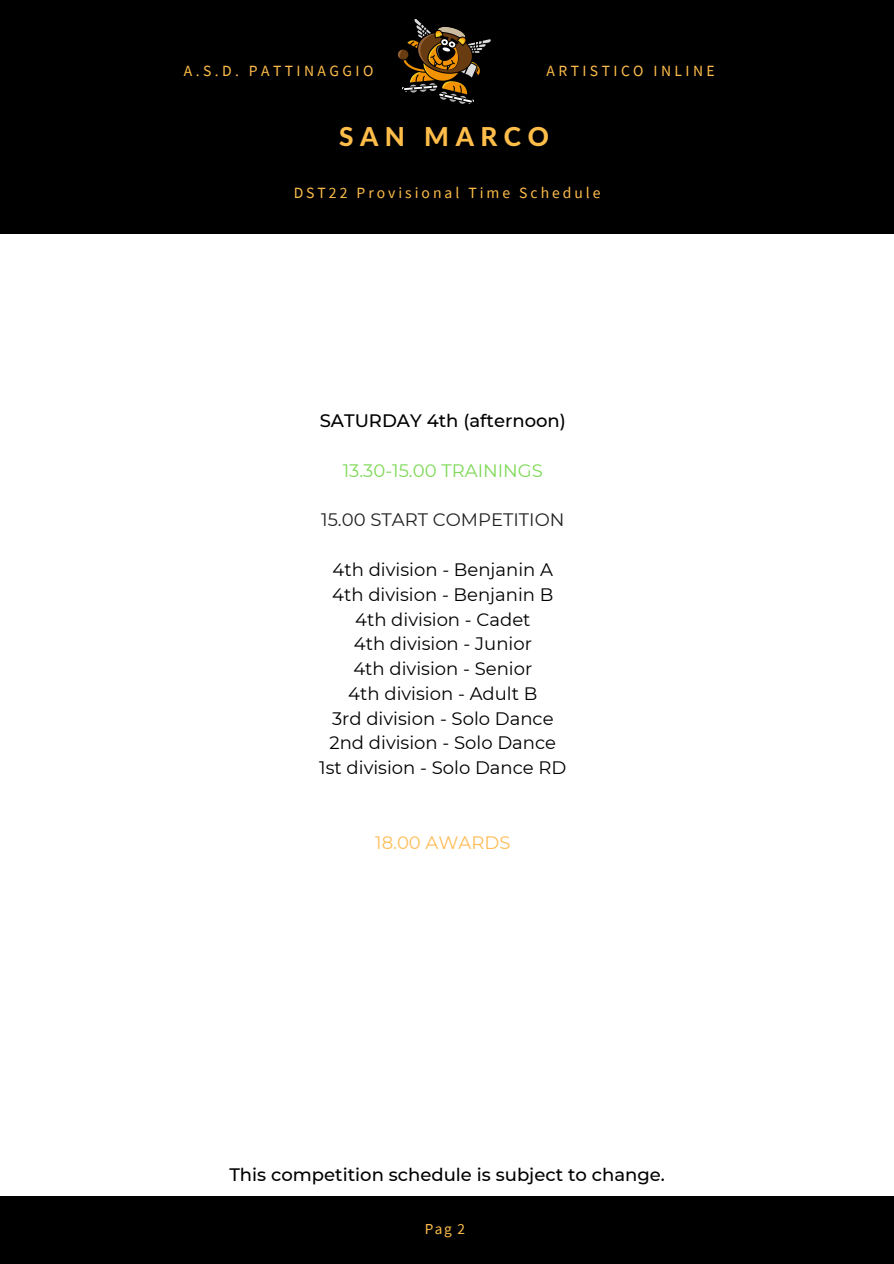
<style>
.page{position:relative;width:894px;height:1264px;background:#fff}
.page>*{position:absolute;margin:0;border:0;box-sizing:border-box;transform-origin:0 0}
.t1{font:800 26.1px "Lato Latin";letter-spacing:.25em;color:#ffbd4a}
.t2{font:18px "Montserrat";color:#000}
.t3{font:500 18px "Montserrat";color:#000}
.t4{font:18px "Montserrat";color:#222}
.t5{font:18px "Montserrat";color:#7ed957}
.t6{font:18px "Montserrat";color:#ffbd59}
.t7{font:15.6px "Source Sans Pro";letter-spacing:.22em;color:#ffbd4a}
.t8{font:15.6px "Source Sans Pro";letter-spacing:.19em;color:#ffbd4a}
.t9{font:15.3px "Source Sans Pro";color:#ffbd4a}
</style>
<div class="page">
<div style="left:0;top:0;width:893px;height:233px;background:#000"></div>
<img style="left:397px;top:19px;width:94px;height:85px">
<div style="left:0;top:1196px;width:893px;height:67px;background:#000"></div>
<p class="t7" style="left:184px;top:60px;width:191px">A.S.D. PATTINAGGIO</p>
<p class="t7" style="left:546px;top:60px;width:170px">ARTISTICO INLINE</p>
<p class="t1" style="left:339px;top:125px;width:211px">SAN MARCO</p>
<p class="t8" style="left:293px;top:183px;width:308px">DST22 Provisional Time Schedule</p>
<p class="t3" style="left:319px;top:410px;width:248px">SATURDAY 4th (afternoon)</p>
<p class="t5" style="left:342px;top:459px;width:202px">13.30-15.00 TRAININGS</p>
<p class="t4" style="left:321px;top:509px;width:245px">15.00 START COMPETITION</p>
<p class="t2" style="left:332px;top:558px;width:222px">4th division - Benjanin A</p>
<p class="t2" style="left:332px;top:583px;width:223px">4th division - Benjanin B</p>
<p class="t2" style="left:355px;top:608px;width:177px">4th division - Cadet</p>
<p class="t2" style="left:354px;top:633px;width:179px">4th division - Junior</p>
<p class="t2" style="left:353px;top:657px;width:180px">4th division - Senior</p>
<p class="t2" style="left:348px;top:682px;width:190px">4th division - Adult B</p>
<p class="t2" style="left:332px;top:707px;width:223px">3rd division - Solo Dance</p>
<p class="t2" style="left:329px;top:732px;width:228px">2nd division - Solo Dance</p>
<p class="t2" style="left:319px;top:756px;width:249px">1st division - Solo Dance RD</p>
<p class="t6" style="left:375px;top:831px;width:137px">18.00 AWARDS</p>
<p class="t3" style="left:229px;top:1163px;width:437px">This competition schedule is subject to change.</p>
<p class="t9" style="left:425px;top:1218px;width:42px">Pag 2</p>
</div>
